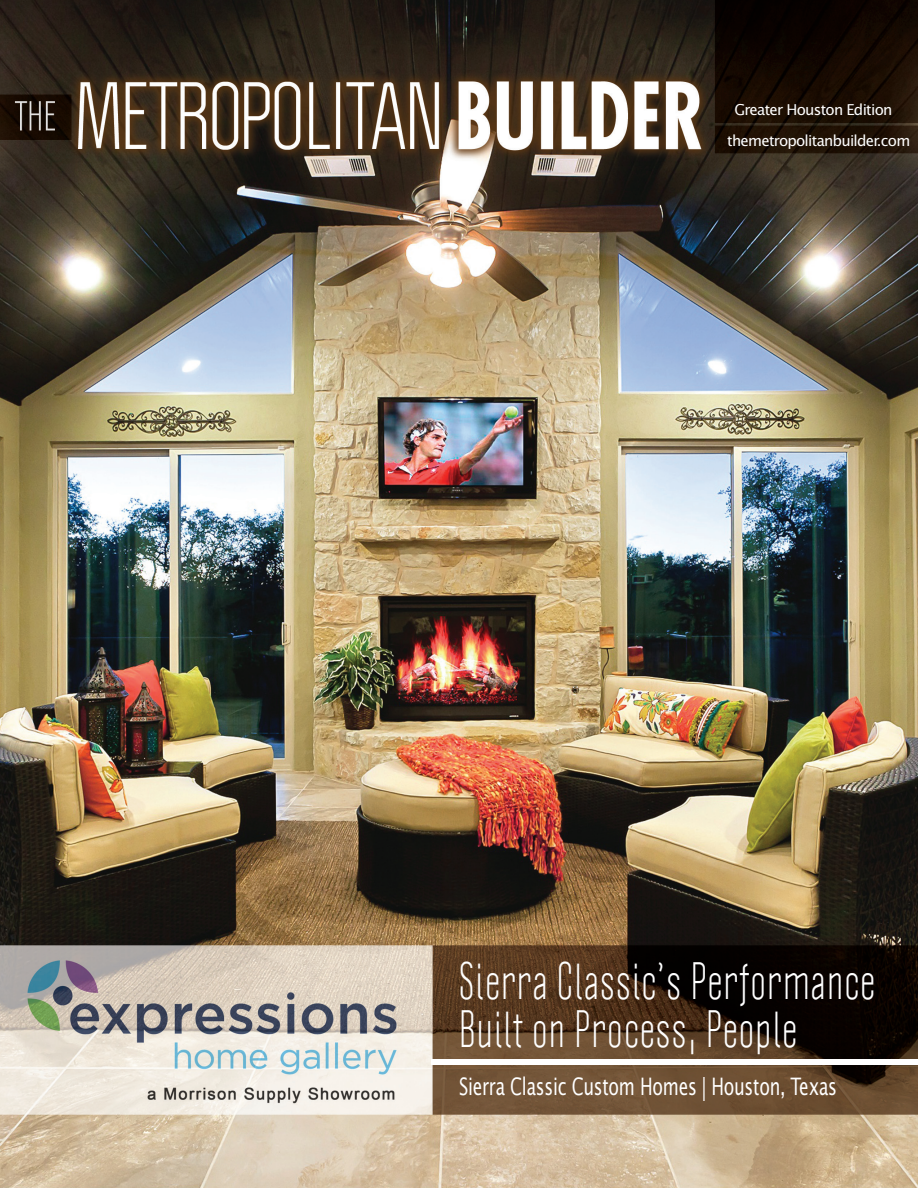
<style>
.page{position:relative;width:918px;height:1188px;background:#fff}
.page>*{position:absolute;margin:0;border:0;box-sizing:border-box;transform-origin:0 0}
.t1{font:46.2px/48px "Politica";letter-spacing:.05em;color:#fff;scale:.83 1}
.t2{font:24px "Lucida Sans";letter-spacing:-.015em;color:#fff;scale:.72 1}
.t3{font:15px "Lucida Sans";letter-spacing:-.05em;color:#fff}
</style>
<div class="page">
<img style="left:0;top:0;width:918px;height:1188px">
<div style="left:432px;top:1059px;width:486px;height:5px;background:#fff"></div>
<p class="t3" style="left:734px;top:101px;width:160px">Greater Houston Edition</p>
<p class="t3" style="left:727px;top:132px;width:185px">themetropolitanbuilder.com</p>
<p class="t1" style="left:459px;top:957px;width:503px">Sierra Classic’s Performance<br>Built on Process, People</p>
<p class="t2" style="left:459px;top:1072px;width:527px">Sierra Classic Custom Homes | Houston, Texas</p>
</div>
